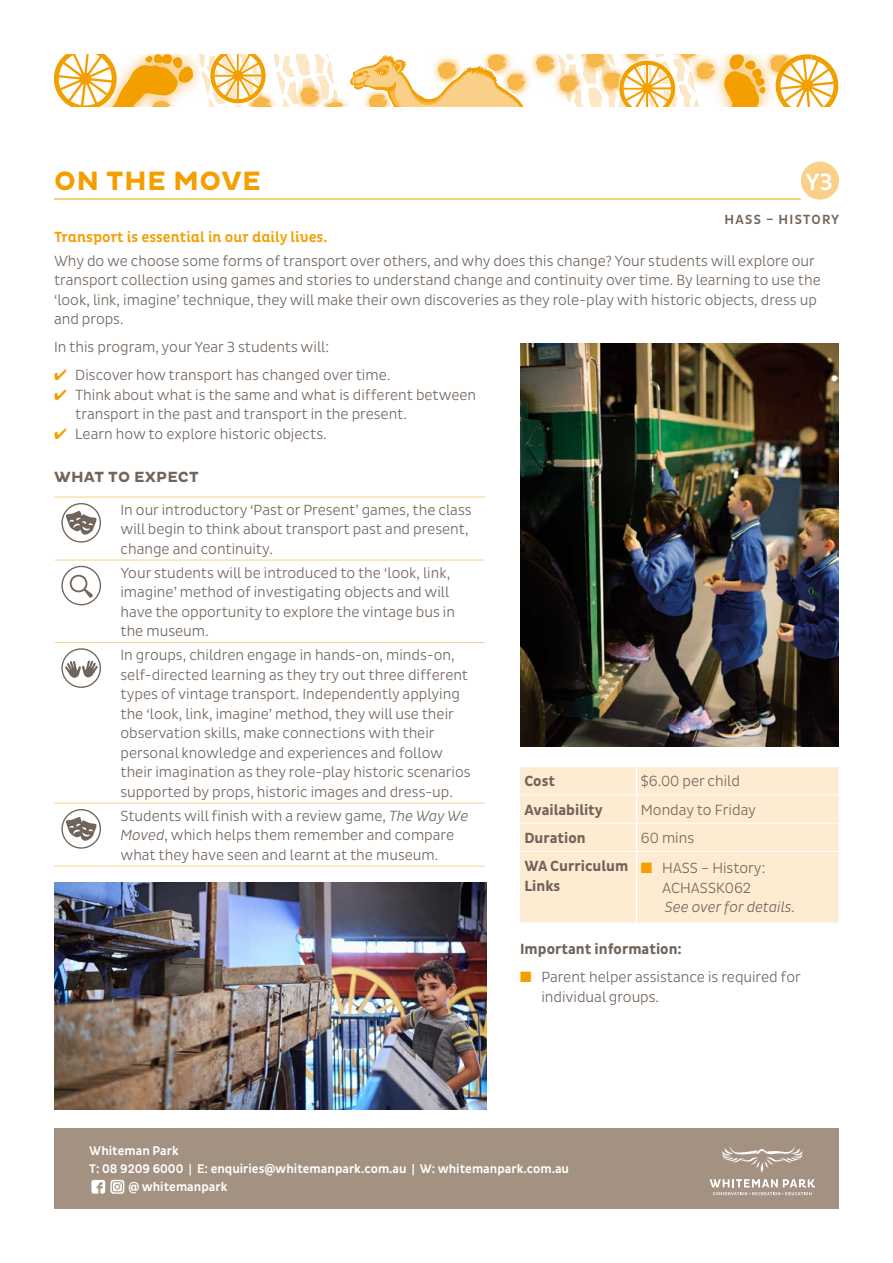
<style>
.page{position:relative;width:893px;height:1263px;background:#fff}
.page>*{position:absolute;margin:0;border:0;box-sizing:border-box;transform-origin:0 0}
.t1{font:700 27px "Pluto";letter-spacing:.015em;color:#f39f00}
.t2{font:500 24px "Pluto Sans Cond";color:#fff}
.t3{font:300 15px/19.5px "Pluto Sans Cond";color:#71645b}
.t4{font:700 15px/19.5px "Pluto Sans Cond";color:#71645b}
.t5{font:500 15px "Pluto Cond";color:#f39f00}
.t6{font:italic 300 15px "Pluto Sans Cond";color:#71645b}
.t7{font:700 15px "Pluto";letter-spacing:.015em;color:#71645b}
.t8{font:500 13.5px "Pluto Sans Cond";letter-spacing:.095em;color:#71645b}
.t9{font:500 12.75px "Pluto Sans Cond";color:#fff}
.s1{color:#f39f00}
.s2{font-style:italic}
</style>
<div class="page">
<div style="left:54px;top:1128px;width:785px;height:81px;background:#a39282"></div>
<svg style="left:710px;top:1179px;width:105px;height:16px"></svg>
<svg style="left:722px;top:1146px;width:81px;height:27px"></svg>
<svg style="left:54px;top:54px;width:785px;height:53px"></svg>
<svg style="left:91px;top:1180px;width:33px;height:14px"></svg>
<hr style="left:54px;top:199px;width:747px;height:1px;background:#f39f00">
<hr style="left:54px;top:497px;width:54px;height:1px;background:#facf87">
<hr style="left:108px;top:497px;width:377px;height:1px;background:#facf87">
<hr style="left:55px;top:560px;width:53px;height:1px;background:#facf87">
<hr style="left:108px;top:560px;width:377px;height:1px;background:#facf87">
<hr style="left:55px;top:642px;width:53px;height:1px;background:#facf87">
<hr style="left:108px;top:642px;width:377px;height:1px;background:#facf87">
<hr style="left:55px;top:803px;width:53px;height:1px;background:#facf87">
<hr style="left:108px;top:803px;width:377px;height:1px;background:#facf87">
<hr style="left:54px;top:866px;width:54px;height:1px;background:#facf87">
<hr style="left:108px;top:866px;width:377px;height:1px;background:#facf87">
<svg style="left:66px;top:511px;width:31px;height:24px"></svg>
<div style="left:61px;top:503px;width:40px;height:40px;border:1px solid #70645b;border-radius:50%"></div>
<div style="left:61px;top:566px;width:40px;height:39px;border:1px solid #70645b;border-radius:50%"></div>
<svg style="left:69px;top:574px;width:24px;height:24px"></svg>
<div style="left:61px;top:648px;width:40px;height:40px;border:1px solid #70645b;border-radius:50%"></div>
<svg style="left:65px;top:660px;width:33px;height:18px"></svg>
<svg style="left:66px;top:817px;width:31px;height:24px"></svg>
<div style="left:61px;top:809px;width:40px;height:40px;border:1px solid #70645b;border-radius:50%"></div>
<img style="left:520px;top:344px;width:319px;height:403px">
<div style="left:520px;top:767px;width:319px;height:156px;background:#fdecd2"></div>
<svg style="left:636px;top:767px;width:1px;height:84px"></svg>
<hr style="left:636px;top:852px;width:1px;height:71px;background:#fff">
<hr style="left:520px;top:794px;width:117px;height:1px;background:#fff">
<hr style="left:637px;top:794px;width:202px;height:1px;background:#fff">
<hr style="left:520px;top:823px;width:117px;height:1px;background:#fff">
<hr style="left:637px;top:823px;width:202px;height:1px;background:#fff">
<hr style="left:520px;top:851px;width:117px;height:1px;background:#fff">
<hr style="left:637px;top:851px;width:202px;height:1px;background:#fff">
<div style="left:801px;top:162px;width:38px;height:38px;background:#facf87;border-radius:50%"></div>
<img style="left:54px;top:882px;width:432px;height:228px">
<h1 class="t1" style="left:54px;top:166px;width:208px">ON THE MOVE</h1>
<h2 class="t2" style="left:805px;top:168px;width:29px">Y3</h2>
<p class="t8" style="left:725px;top:212px;width:116px">HASS – HISTORY</p>
<p class="t5" style="left:54px;top:228px;width:275px">Transport is essential in our daily lives.</p>
<p class="t3" style="left:54px;top:251px;width:768px">Why do we choose some forms of transport over others, and why does this change? Your students will explore our transport collection using games and stories to understand change and continuity over time. By learning to use the ‘look, link, imagine’ technique, they will make their own discoveries as they role-play with historic objects, dress up and props.</p>
<p class="t3" style="left:54px;top:337px;width:277px">In this program, your Year 3 students will:</p>
<p class="t3" style="left:54px;top:365px;width:338px"><span class="s1">✔</span> Discover how transport has changed over time.</p>
<p class="t3" style="left:75px;top:385px;width:402px;text-indent:-21px"><span class="s1">✔</span> Think about what is the same and what is different between transport in the past and transport in the present.</p>
<p class="t3" style="left:54px;top:424px;width:274px"><span class="s1">✔</span> Learn how to explore historic objects.</p>
<p class="t7" style="left:54px;top:468px;width:146px">WHAT TO EXPECT</p>
<p class="t3" style="left:120px;top:500px;width:353px">In our introductory ‘Past or Present’ games, the class will begin to think about transport past and present, change and continuity.</p>
<p class="t3" style="left:120px;top:563px;width:336px">Your students will be introduced to the ‘look, link, imagine’ method of investigating objects and will have the opportunity to explore the vintage bus in the museum.</p>
<p class="t3" style="left:120px;top:645px;width:352px">In groups, children engage in hands-on, minds-on, self-directed learning as they try out three different types of vintage transport. Independently applying the ‘look, link, imagine’ method, they will use their observation skills, make connections with their personal knowledge and experiences and follow their imagination as they role-play historic scenarios supported by props, historic images and dress-up.</p>
<p class="t3" style="left:120px;top:806px;width:349px">Students will finish with a review game, <span class="s2">The Way We<br>Moved</span>, which helps them remember and compare what they have seen and learnt at the museum.</p>
<p class="t4" style="left:524px;top:772px;width:32px">Cost</p>
<p class="t3" style="left:641px;top:772px;width:101px">$6.00 per child</p>
<p class="t4" style="left:524px;top:800px;width:80px">Availability</p>
<p class="t3" style="left:641px;top:800px;width:117px">Monday to Friday</p>
<p class="t4" style="left:524px;top:828px;width:63px">Duration</p>
<p class="t3" style="left:641px;top:828px;width:55px">60 mins</p>
<p class="t4" style="left:524px;top:857px;width:105px">WA Curriculum<br>Links</p>
<p class="t3" style="left:641px;top:859px;width:126px;text-align:center"><span class="s1">■</span> HASS – History:<br>ACHASSK062</p>
<p class="t6" style="left:665px;top:899px;width:132px">See over for details.</p>
<p class="t4" style="left:520px;top:940px;width:163px">Important information:</p>
<p class="t3" style="left:541px;top:967px;width:261px;text-indent:-21px"><span class="s1">■</span> Parent helper assistance is required for individual groups.</p>
<p class="t9" style="left:89px;top:1143px;width:91px">Whiteman Park</p>
<p class="t9" style="left:89px;top:1161px;width:481px">T: 08 9209 6000 | E: enquiries@whitemanpark.com.au | W: whitemanpark.com.au</p>
<p class="t9" style="left:128px;top:1179px;width:101px">@ whitemanpark</p>
</div>
